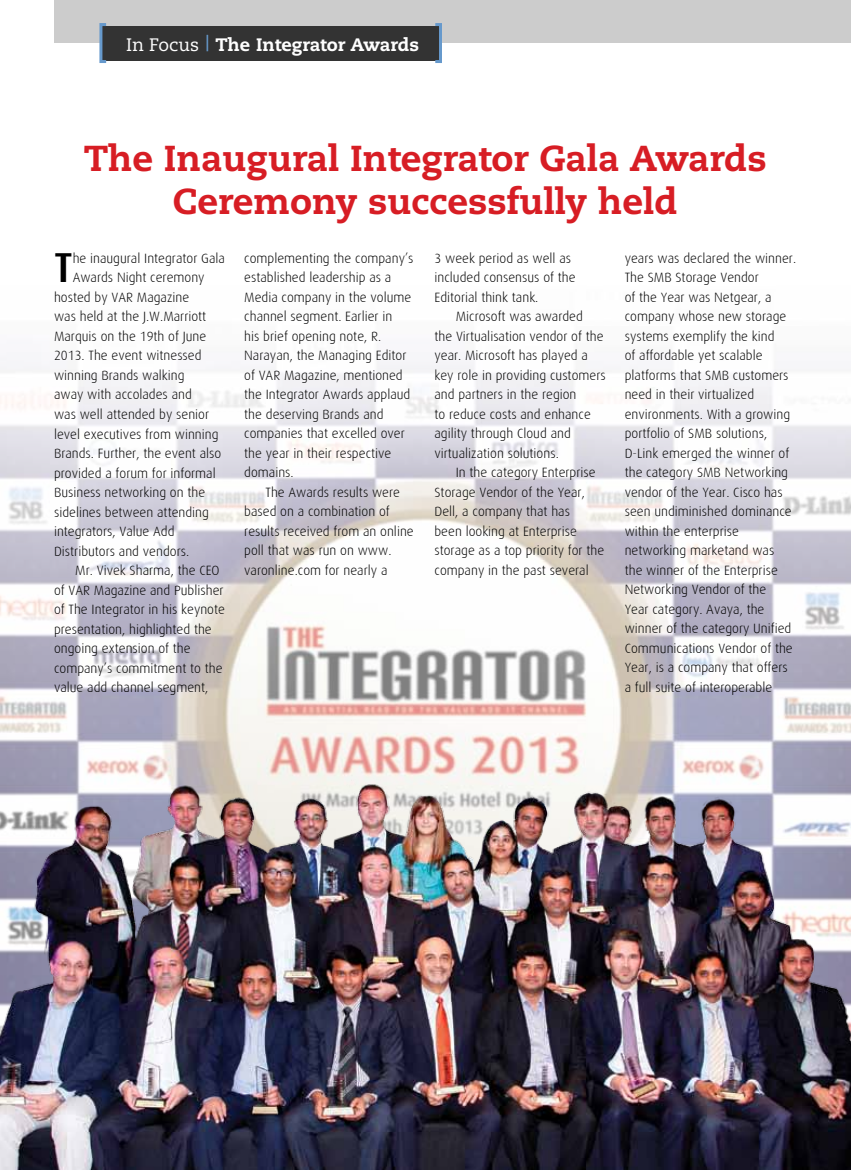
<style>
.page{position:relative;width:851px;height:1170px;background:#fff}
.page>*{position:absolute;margin:0;border:0;box-sizing:border-box;transform-origin:0 0}
.t1{font:500 41.85px "Dax";color:#000}
.t2{font:800 36px/43.2px "Caecilia";color:#d71d24;text-align:center}
.t3{font:800 18px "Caecilia";color:#fff}
.t4{font:300 13.5px/19.5px "Dax";color:#000}
.s1{font-weight:400}
.s2{font-weight:400;font-size:21px;color:#69c}
</style>
<div class="page">
<img style="left:0;top:361px;width:850px;height:407px">
<div style="left:54px;top:0;width:796px;height:43px;background:#ccc"></div>
<div style="left:102px;top:26px;width:337px;height:34px;background:#333"></div>
<div style="left:99px;top:23px;width:9px;height:40px;border:3px solid #69c"></div>
<div style="left:433px;top:23px;width:9px;height:40px;border:3px solid #69c"></div>
<img style="left:0;top:768px;width:850px;height:401px">
<h3 class="t3" style="left:126px;top:34px;width:294px"><span class="s1">In Focus</span> <span class="s2">|</span> The Integrator Awards</h3>
<h2 class="t2" style="left:84px;top:137px;width:684px">The Inaugural Integrator Gala Awards<br>Ceremony successfully held</h2>
<h1 class="t1" style="left:54px;top:244px;width:20px">T</h1>
<p class="t4" style="left:73px;top:249px;width:154px">he inaugural Integrator Gala</p>
<p class="t4" style="left:73px;top:268px;width:133px">Awards Night ceremony</p>
<p class="t4" style="left:54px;top:288px;width:137px">hosted by VAR Magazine</p>
<p class="t4" style="left:54px;top:307px;width:154px">was held at the J.W.Marriott</p>
<p class="t4" style="left:54px;top:327px;width:154px">Marquis on the 19th of June</p>
<p class="t4" style="left:54px;top:346px;width:149px">2013. The event witnessed</p>
<p class="t4" style="left:54px;top:366px;width:132px">winning Brands walking</p>
<p class="t4" style="left:54px;top:385px;width:139px">away with accolades and</p>
<p class="t4" style="left:54px;top:404px;width:157px">was well attended by senior</p>
<p class="t4" style="left:54px;top:424px;width:166px">level executives from winning</p>
<p class="t4" style="left:54px;top:443px;width:169px">Brands. Further, the event also</p>
<p class="t4" style="left:54px;top:463px;width:163px">provided a forum for informal</p>
<p class="t4" style="left:54px;top:482px;width:153px">Business networking on the</p>
<p class="t4" style="left:54px;top:502px;width:156px">sidelines between attending</p>
<p class="t4" style="left:54px;top:521px;width:122px">integrators, Value Add</p>
<p class="t4" style="left:54px;top:541px;width:137px">Distributors and vendors.</p>
<p class="t4" style="left:75px;top:560px;width:146px">Mr. Vivek Sharma, the CEO</p>
<p class="t4" style="left:54px;top:580px;width:171px">of VAR Magazine and Publisher</p>
<p class="t4" style="left:54px;top:599px;width:172px">of The Integrator in his keynote</p>
<p class="t4" style="left:54px;top:619px;width:159px">presentation, highlighted the</p>
<p class="t4" style="left:54px;top:638px;width:138px">ongoing extension of the</p>
<p class="t4" style="left:54px;top:658px;width:170px">company’s commitment to the</p>
<p class="t4" style="left:54px;top:677px;width:156px">value add channel segment,</p>
<p class="t4" style="left:244px;top:248px;width:171px">complementing the company’s established leadership as a<br>Media company in the volume channel segment. Earlier in<br>his brief opening note, R.<br>Narayan, the Managing Editor of VAR Magazine, mentioned the Integrator Awards applaud the deserving Brands and companies that excelled over the year in their respective domains.</p>
<p class="t4" style="left:244px;top:482px;width:171px;text-indent:21px">The Awards results were based on a combination of results received from an online poll that was run on www. varonline.com for nearly a</p>
<p class="t4" style="left:434px;top:248px;width:143px">3 week period as well as included consensus of the<br>Editorial think tank.</p>
<p class="t4" style="left:434px;top:307px;width:173px;text-indent:21px">Microsoft was awarded<br>the Virtualisation vendor of the year. Microsoft has played a key role in providing customers and partners in the region<br>to reduce costs and enhance agility through Cloud and virtualization solutions.</p>
<p class="t4" style="left:434px;top:463px;width:171px;text-indent:21px">In the category Enterprise<br>Storage Vendor of the Year,<br>Dell, a company that has<br>been looking at Enterprise storage as a top priority for the company in the past several</p>
<p class="t4" style="left:624px;top:248px;width:173px">years was declared the winner.<br>The SMB Storage Vendor<br>of the Year was Netgear, a company whose new storage systems exemplify the kind<br>of affordable yet scalable platforms that SMB customers need in their virtualized environments. With a growing portfolio of SMB solutions,<br>D-Link emerged the winner of the category SMB Networking vendor of the Year. Cisco has seen undiminished dominance within the enterprise networking marketand was<br>the winner of the Enterprise<br>Networking Vendor of the<br>Year category. Avaya, the winner of the category Unified<br>Communications Vendor of the<br>Year, is a company that offers a full suite of interoperable</p>
</div>
